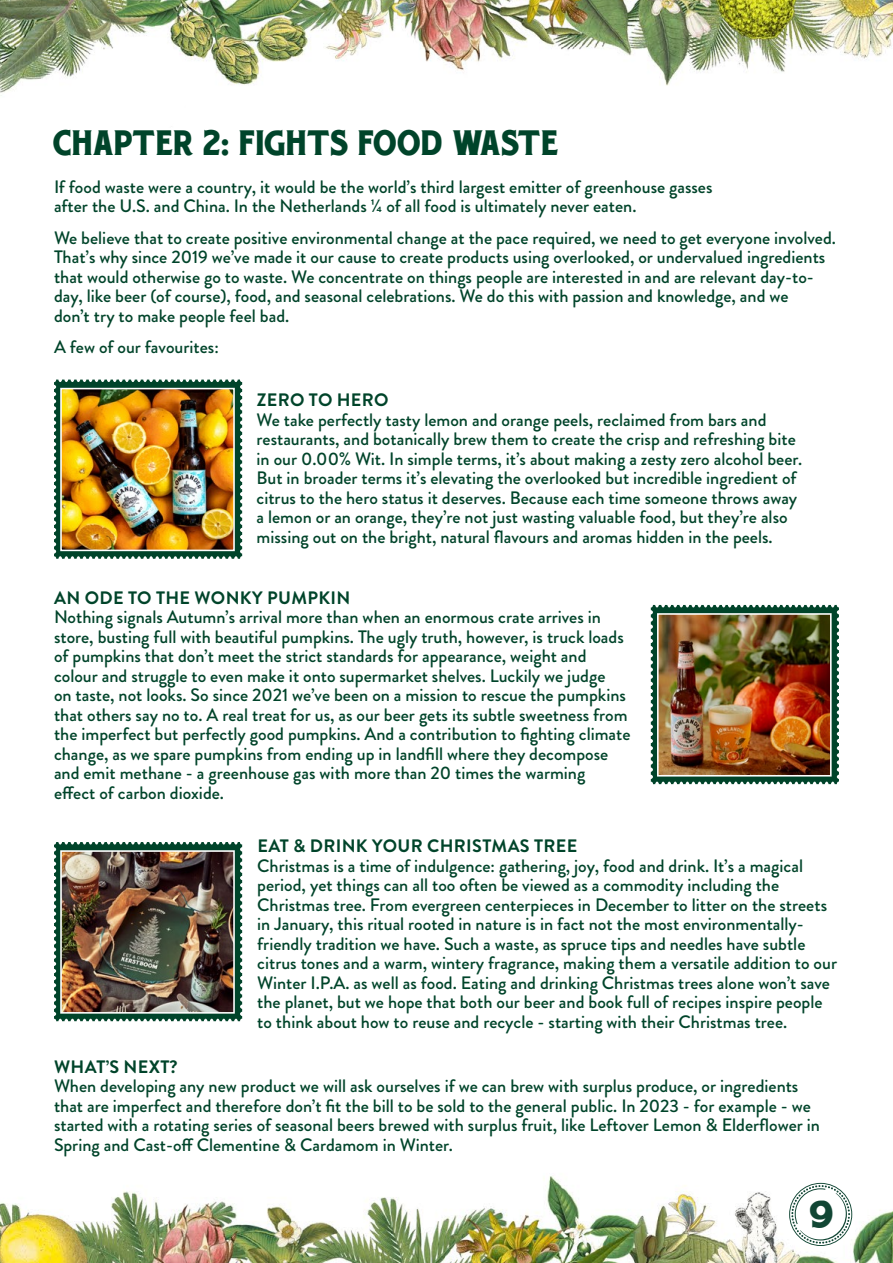
<style>
.page{position:relative;width:893px;height:1263px;background:#fff}
.page>*{position:absolute;margin:0;border:0;box-sizing:border-box;transform-origin:0 0}
.t1{font:45px "LHF Hensler";color:#114634}
.t2{font:40.5px "LHF Hensler";color:#00442a}
.t3{font:500 18px/19.5px "Brandon Grotesque";color:#00442a}
.t4{font:700 18px "Brandon Grotesque";letter-spacing:.02em;color:#00442a}
</style>
<div class="page">
<img style="left:0;top:1176px;width:893px;height:87px">
<img style="left:0;top:0;width:893px;height:96px">
<div style="left:98px;top:36px;width:91px;height:100px;background:#fff;border-radius:50%"></div>
<svg style="left:789px;top:1183px;width:63px;height:63px"></svg>
<svg style="left:54px;top:379px;width:188px;height:180px"></svg>
<img style="left:63px;top:391px;width:169px;height:157px">
<div style="left:60px;top:388px;width:175px;height:163px;border:2px solid #fff"></div>
<svg style="left:651px;top:605px;width:188px;height:179px"></svg>
<img style="left:660px;top:616px;width:169px;height:157px">
<div style="left:657px;top:613px;width:175px;height:163px;border:2px solid #fff"></div>
<svg style="left:54px;top:842px;width:188px;height:179px"></svg>
<img style="left:63px;top:853px;width:169px;height:158px">
<div style="left:60px;top:850px;width:175px;height:164px;border:2px solid #fff"></div>
<h2 class="t2" style="left:53px;top:123px;width:508px">CHAPTER 2: FIGHTS FOOD WASTE</h2>
<p class="t3" style="left:54px;top:177px;width:660px">If food waste were a country, it would be the world’s third largest emitter of greenhouse gasses after the U.S. and China. In the Netherlands ¼ of all food is ultimately never eaten.</p>
<p class="t3" style="left:54px;top:228px;width:783px">We believe that to create positive environmental change at the pace required, we need to get everyone involved.<br>That’s why since 2019 we’ve made it our cause to create products using overlooked, or undervalued ingredients that would otherwise go to waste. We concentrate on things people are interested in and are relevant day-to&shy;day, like beer (of course), food, and seasonal celebrations. We do this with passion and knowledge, and we<br>don’t try to make people feel bad.</p>
<p class="t3" style="left:54px;top:337px;width:166px">A few of our favourites:</p>
<p class="t4" style="left:257px;top:388px;width:133px">ZERO TO HERO</p>
<p class="t3" style="left:257px;top:410px;width:547px">We take perfectly tasty lemon and orange peels, reclaimed from bars and restaurants, and botanically brew them to create the crisp and refreshing bite in our 0.00% Wit. In simple terms, it’s about making a zesty zero alcohol beer.<br>But in broader terms it’s elevating the overlooked but incredible ingredient of citrus to the hero status it deserves. Because each time someone throws away a lemon or an orange, they’re not just wasting valuable food, but they’re also missing out on the bright, natural flavours and aromas hidden in the peels.</p>
<p class="t4" style="left:54px;top:585px;width:298px">AN ODE TO THE WONKY PUMPKIN</p>
<p class="t3" style="left:54px;top:607px;width:578px">Nothing signals Autumn’s arrival more than when an enormous crate arrives in store, busting full with beautiful pumpkins. The ugly truth, however, is truck loads of pumpkins that don’t meet the strict standards for appearance, weight and colour and struggle to even make it onto supermarket shelves. Luckily we judge<br>on taste, not looks. So since 2021 we’ve been on a mission to rescue the pumpkins that others say no to. A real treat for us, as our beer gets its subtle sweetness from the imperfect but perfectly good pumpkins. And a contribution to fighting climate change, as we spare pumpkins from ending up in landfill where they decompose and emit methane - a greenhouse gas with more than 20 times the warming effect of carbon dioxide.</p>
<p class="t4" style="left:257px;top:833px;width:321px">EAT &amp; DRINK YOUR CHRISTMAS TREE</p>
<p class="t3" style="left:257px;top:856px;width:581px">Christmas is a time of indulgence: gathering, joy, food and drink. It’s a magical period, yet things can all too often be viewed as a commodity including the Christmas tree. From evergreen centerpieces in December to litter on the streets in January, this ritual rooted in nature is in fact not the most environmentally&shy;friendly tradition we have. Such a waste, as spruce tips and needles have subtle citrus tones and a warm, wintery fragrance, making them a versatile addition to our Winter I.P.A. as well as food. Eating and drinking Christmas trees alone won’t save the planet, but we hope that both our beer and book full of recipes inspire people to think about how to reuse and recycle - starting with their Christmas tree.</p>
<p class="t4" style="left:54px;top:1054px;width:125px">WHAT’S NEXT?</p>
<p class="t3" style="left:54px;top:1076px;width:767px">When developing any new product we will ask ourselves if we can brew with surplus produce, or ingredients that are imperfect and therefore don’t fit the bill to be sold to the general public. In 2023 - for example - we started with a rotating series of seasonal beers brewed with surplus fruit, like Leftover Lemon &amp; Elderflower in Spring and Cast-off Clementine &amp; Cardamom in Winter.</p>
<h1 class="t1" style="left:810px;top:1192px;width:26px">9</h1>
</div>
